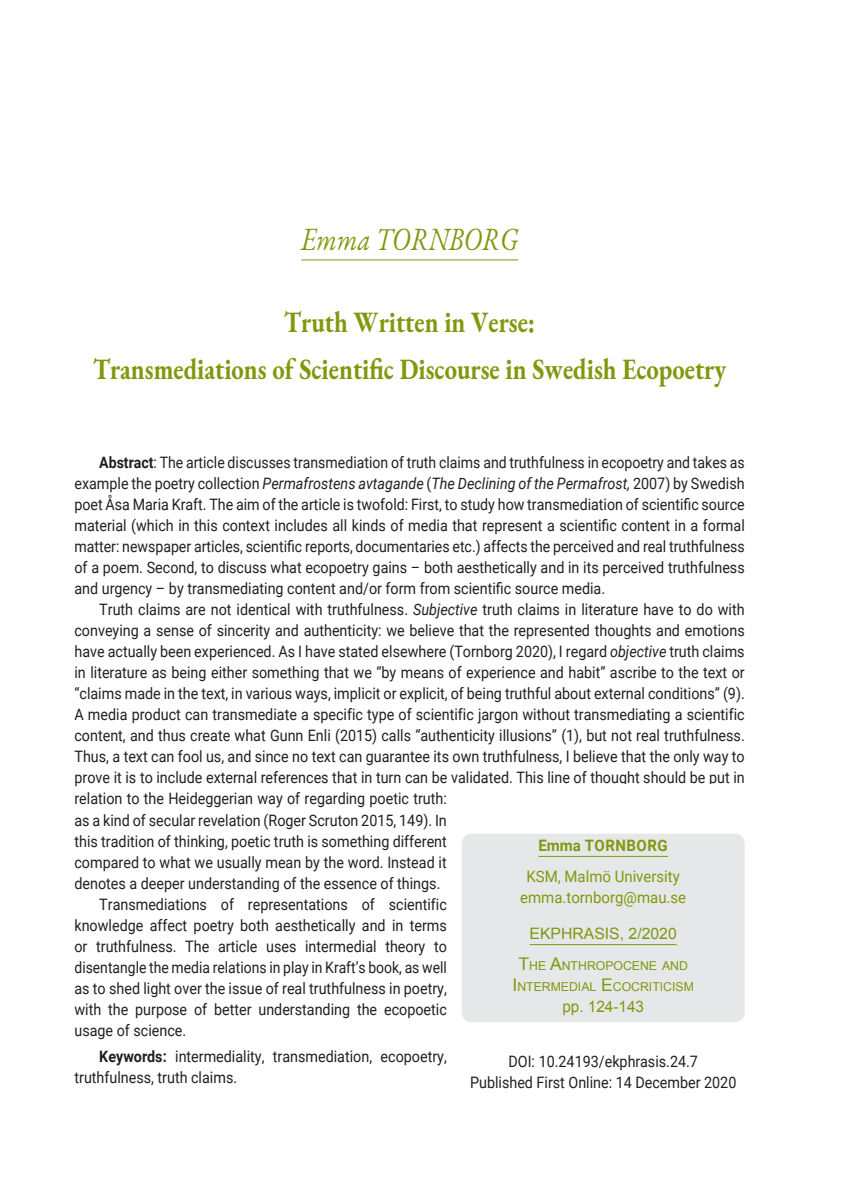
<style>
.page{position:relative;width:844px;height:1191px;background:#fff}
.page>*{position:absolute;margin:0;border:0;box-sizing:border-box;transform-origin:0 0}
.autor{font:italic 31.5px "EB Garamond";color:#81980d;scale:.83 1}
.titlu_articol{font:700 29.4px/47.2px "EB Garamond";color:#81980d;text-align:center;scale:.83 1}
.abstract{font:15.75px/21px "Roboto";color:#231f20;scale:.91 1}
.abstract-2{font:15.75px/21px "Roboto";color:#231f20;text-align:justify;scale:.89 1}
.autor_caseta_text{font:15.75px "Roboto";color:#81980d;scale:.95 1}
.t1{font:15.75px "Arial";color:#81980d}
.autor_caseta{font:700 15.75px "Roboto";letter-spacing:.035em;color:#81980d;scale:.95 1}
.t2{font:15.75px "Arial";color:#81980d}
.titlu_numar{font:12.25px/21px "Arial";color:#81980d;text-align:center}
.s1{font-weight:700}
.s2{font-style:italic}
.s3{font-size:17.5px}
.s4{font-style:inherit}
</style>
<div class="page">
<hr style="left:301px;top:260px;width:217px;height:1px;background:#81980d">
<div style="left:461px;top:833px;width:283px;height:189px;background:#e6e7e9;border-radius:10px"></div>
<hr style="left:529px;top:944px;width:147px;height:1px;background:#81980d">
<hr style="left:538px;top:856px;width:130px;height:1px;background:#81980d">
<p class="autor" style="left:301px;top:219px;width:263px">Emma TORNBORG</p>
<p class="titlu_articol" style="left:93px;top:298px;width:764px">Truth Written in Verse:<br>Transmediations of Scientific Discourse in Swedish Ecopoetry</p>
<p class="abstract-2" style="left:74px;top:452px;width:754px;text-indent:25px"><span class="s1">Abstract</span>: The article discusses transmediation of truth claims and truthfulness in ecopoetry and takes as example the poetry collection <span class="s2">Permafrostens avtagande</span> (<span class="s2">The Declining of the Permafrost,</span> 2007) by Swedish poet Åsa Maria Kraft. The aim of the article is twofold: First, to study how transmediation of scientific source material (which in this context includes all kinds of media that represent a scientific content in a formal matter: newspaper articles, scientific reports, documentaries etc.) affects the perceived and real truthfulness of a poem. Second, to discuss what ecopoetry gains – both aesthetically and in its perceived truthfulness and urgency – by transmediating content and/or form from scientific source media.</p>
<p class="abstract" style="left:74px;top:599px;width:738px;text-indent:25px">Truth claims are not identical with truthfulness. <span class="s2">Subjective</span> truth claims in literature have to do with conveying a sense of sincerity and authenticity: we believe that the represented thoughts and emotions have actually been experienced. As I have stated elsewhere (Tornborg 2020), I regard <span class="s2">objective</span> truth claims in literature as being either something that we “by means of experience and habit” ascribe to the text or “claims made in the text, in various ways, implicit or explicit, of being truthful about external conditions” (9).<br>A media product can transmediate a specific type of scientific jargon without transmediating a scientific content, and thus create what Gunn Enli (2015) calls “authenticity illusions” (1), but not real truthfulness.<br>Thus, a text can fool us, and since no text can guarantee its own truthfulness, I believe that the only way to prove it is to include external references that in turn can be validated. This line of thought should be put in relation to the Heideggerian way of regarding poetic truth:<br>as a kind of secular revelation (Roger Scruton 2015, 149). In<br>this tradition of thinking, poetic truth is something different<br>compared to what we usually mean by the word. Instead it<br>denotes a deeper understanding of the essence of things.</p>
<p class="abstract" style="left:74px;top:893px;width:410px;text-align:justify;text-indent:25px">Transmediations of representations of scientific knowledge affect poetry both aesthetically and in terms or truthfulness. The article uses intermedial theory to disentangle the media relations in play in Kraft’s book, as well as to shed light over the issue of real truthfulness in poetry, with the purpose of better understanding the ecopoetic usage of science.</p>
<p class="abstract" style="left:74px;top:1044px;width:410px;text-indent:25px"><span class="s1">Keywords:</span> intermediality, transmediation, ecopoetry, truthfulness, truth claims.</p>
<p class="autor_caseta" style="left:538px;top:834px;width:138px">Emma TORNBORG</p>
<p class="autor_caseta_text" style="left:526px;top:865px;width:163px">KSM, Malmö University</p>
<p class="autor_caseta_text" style="left:520px;top:886px;width:176px">emma.tornborg@mau.se</p>
<p class="t1" style="left:529px;top:923px;width:149px">EKPHRASIS, 2/2020</p>
<p class="titlu_numar" style="left:512px;top:955px;width:183px"><span class="s3">T</span>HE <span class="s3">A</span>NTHROPOCENE AND<br><span class="s3">I</span>NTERMEDIAL <span class="s3">E</span>COCRITICISM</p>
<p class="t2" style="left:562px;top:996px;width:83px"><span class="s4">pp</span>. 124-143</p>
<p class="abstract" style="left:508px;top:1050px;width:210px">DOI: 10.24193/ekphrasis.24.7</p>
<p class="abstract" style="left:470px;top:1071px;width:294px">Published First Online: 14 December 2020</p>
</div>
